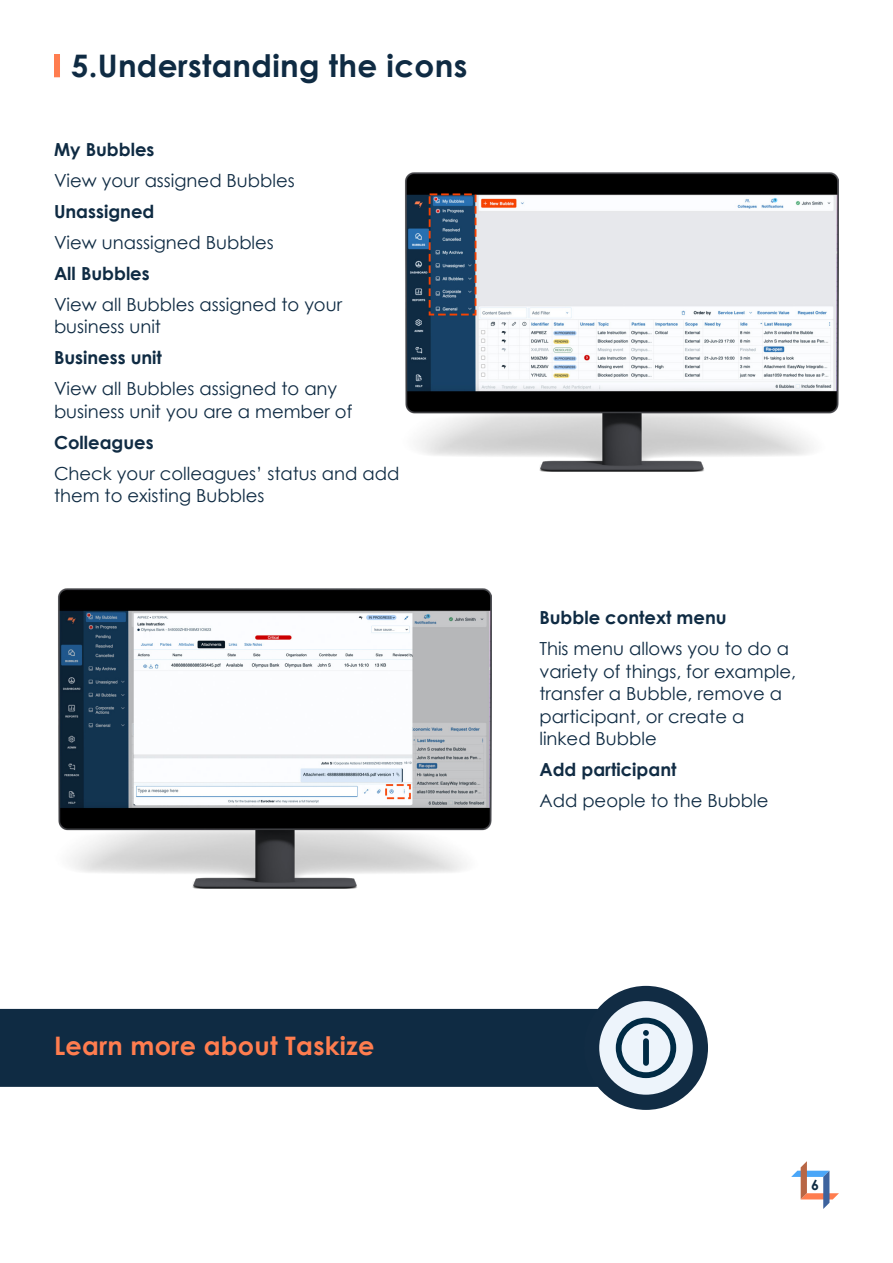
<style>
.page{position:relative;width:893px;height:1263px;background:#fff}
.page>*{position:absolute;margin:0;border:0;box-sizing:border-box;transform-origin:0 0}
.t1{font:700 31.05px "Century Gothic";letter-spacing:.01em;color:#0f2b43}
.t2{font:700 25.5px "Century Gothic";letter-spacing:.01em;color:#ff7d4f}
.t3{font:18px/22.5px "Century Gothic";color:#0f2b43}
.t4{font:700 18px "Century Gothic";color:#0f2b43}
.t5{font:700 18px "Century Gothic";color:#112c44}
.t6{font:700 14.25px "Century Gothic";color:#0f2b43}
</style>
<div class="page">
<svg style="left:791px;top:1161px;width:48px;height:48px"></svg>
<div style="left:54px;top:54px;width:6px;height:23px;background:#ff7d4f"></div>
<img style="left:405px;top:172px;width:434px;height:300px">
<img style="left:58px;top:589px;width:434px;height:299px">
<div style="left:0;top:1009px;width:597px;height:78px;background:#0f2b43"></div>
<div style="left:584px;top:986px;width:124px;height:124px;background:#112c44;border-radius:50%"></div>
<div style="left:599px;top:1001px;width:94px;height:94px;background:#edf4fb;border-radius:50%"></div>
<svg style="left:616px;top:1018px;width:60px;height:60px"></svg>
<h1 class="t1" style="left:71px;top:46px;width:398px">5.Understanding the icons</h1>
<p class="t4" style="left:54px;top:138px;width:102px">My Bubbles</p>
<p class="t3" style="left:54px;top:169px;width:242px">View your assigned Bubbles</p>
<p class="t4" style="left:54px;top:200px;width:102px">Unassigned</p>
<p class="t3" style="left:54px;top:231px;width:221px">View unassigned Bubbles</p>
<p class="t4" style="left:54px;top:262px;width:97px">All Bubbles</p>
<p class="t3" style="left:54px;top:293px;width:290px">View all Bubbles assigned to your business unit</p>
<p class="t4" style="left:54px;top:347px;width:109px">Business unit</p>
<p class="t3" style="left:54px;top:377px;width:300px">View all Bubbles assigned to any business unit you are a member of</p>
<p class="t5" style="left:54px;top:431px;width:101px">Colleagues</p>
<p class="t3" style="left:54px;top:462px;width:347px">Check your colleagues’ status and add them to existing Bubbles</p>
<p class="t4" style="left:539px;top:606px;width:189px">Bubble context menu</p>
<p class="t3" style="left:539px;top:637px;width:258px">This menu allows you to do a variety of things, for example, transfer a Bubble, remove a participant, or create a linked Bubble</p>
<p class="t5" style="left:539px;top:758px;width:139px">Add participant</p>
<p class="t3" style="left:539px;top:789px;width:231px">Add people to the Bubble</p>
<h2 class="t2" style="left:54px;top:1030px;width:322px">Learn more about Taskize</h2>
<p class="t6" style="left:811px;top:1176px;width:9px">6</p>
</div>
